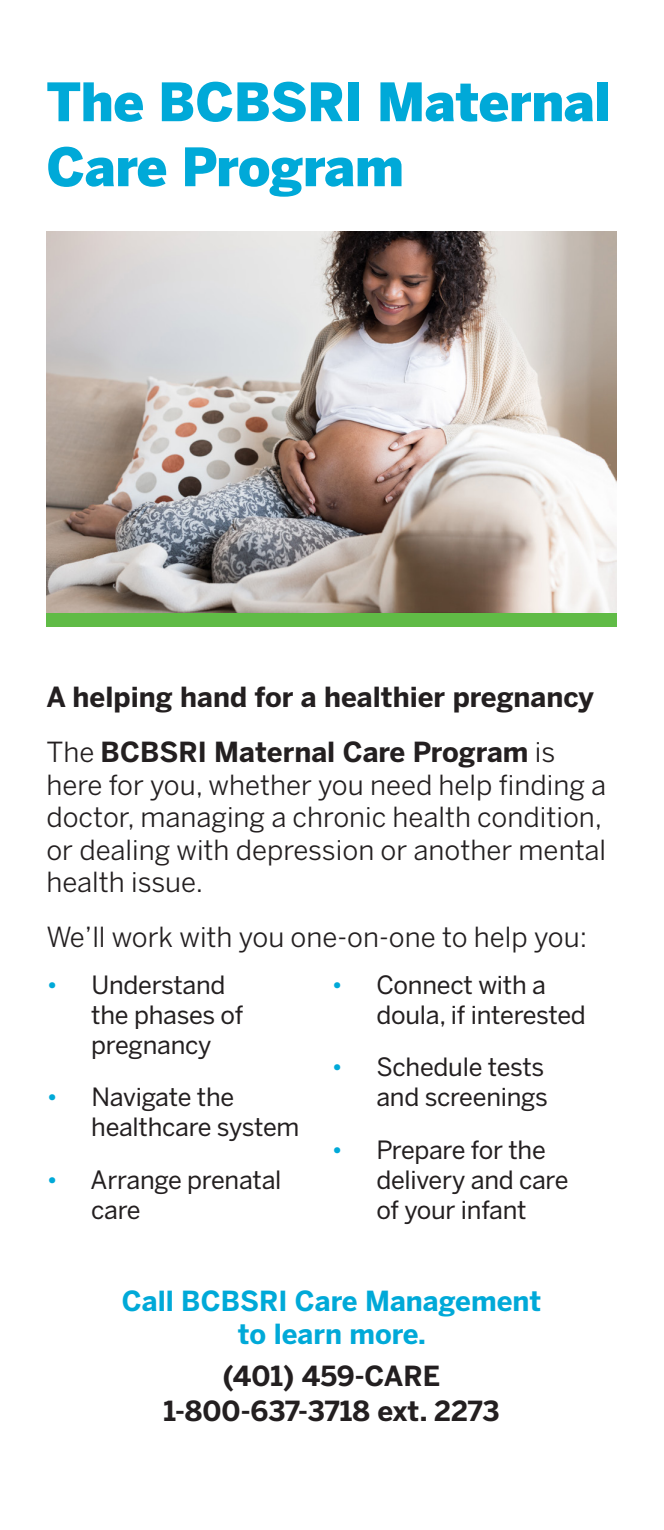
<style>
.page{position:relative;width:664px;height:1530px;background:#fff}
.page>*{position:absolute;margin:0;border:0;box-sizing:border-box;transform-origin:0 0}
.t1{font:900 52.5px/65px "Benton Sans";letter-spacing:-.01em;color:#00a9d8}
.What_to_expect{font:27.5px/32.5px "Benton Sans";color:#231f20}
.What_to_expect-2{font:700 27.5px/35px "Benton Sans";color:#231f20;text-align:center}
.What_to_expect-3{font:700 27.5px/32.5px "Benton Sans";color:#00a9d8;text-align:center}
.What_to_expect-4{font:25px/30px "Benton Sans";letter-spacing:-.01em;color:#231f20}
.s1{font-weight:700}
.s2{color:#00a9d8}
</style>
<div class="page">
<div style="left:46px;top:232px;width:570px;height:395px;background:#60bb46"></div>
<img style="left:46px;top:232px;width:570px;height:380px">
<p class="t1" style="left:46px;top:69px;width:566px">The BCBSRI Maternal<br>Care Program</p>
<p class="What_to_expect-2" style="left:46px;top:680px;width:549px">A helping hand for a healthier pregnancy</p>
<p class="What_to_expect" style="left:46px;top:736px;width:561px">The <span class="s1">BCBSRI Maternal Care Program</span> is here for you, whether you need help finding a doctor, managing a chronic health condition, or dealing with depression or another mental health issue.</p>
<p class="What_to_expect" style="left:46px;top:921px;width:542px">We’ll work with you one-on-one to help you:</p>
<p class="What_to_expect-4" style="left:91px;top:969px;width:153px;text-indent:-45px"><span class="s2">•</span> Understand the phases of pregnancy</p>
<p class="What_to_expect-4" style="left:91px;top:1082px;width:210px;text-indent:-45px"><span class="s2">•</span> Navigate the healthcare system</p>
<p class="What_to_expect-4" style="left:91px;top:1164px;width:192px;text-indent:-45px"><span class="s2">•</span> Arrange prenatal care</p>
<p class="What_to_expect-4" style="left:376px;top:969px;width:211px;text-indent:-45px"><span class="s2">•</span> Connect with a doula, if interested</p>
<p class="What_to_expect-4" style="left:331px;top:1052px;width:218px;text-align:right"><span class="s2">•</span> Schedule tests and screenings</p>
<p class="What_to_expect-4" style="left:376px;top:1134px;width:194px;text-indent:-45px"><span class="s2">•</span> Prepare for the delivery and care of your infant</p>
<p class="What_to_expect-3" style="left:122px;top:1285px;width:421px">Call BCBSRI Care Management to learn more.</p>
<p class="What_to_expect-2" style="left:163px;top:1358px;width:338px">(401) 459-CARE<br>1-800-637-3718 ext. 2273</p>
</div>
